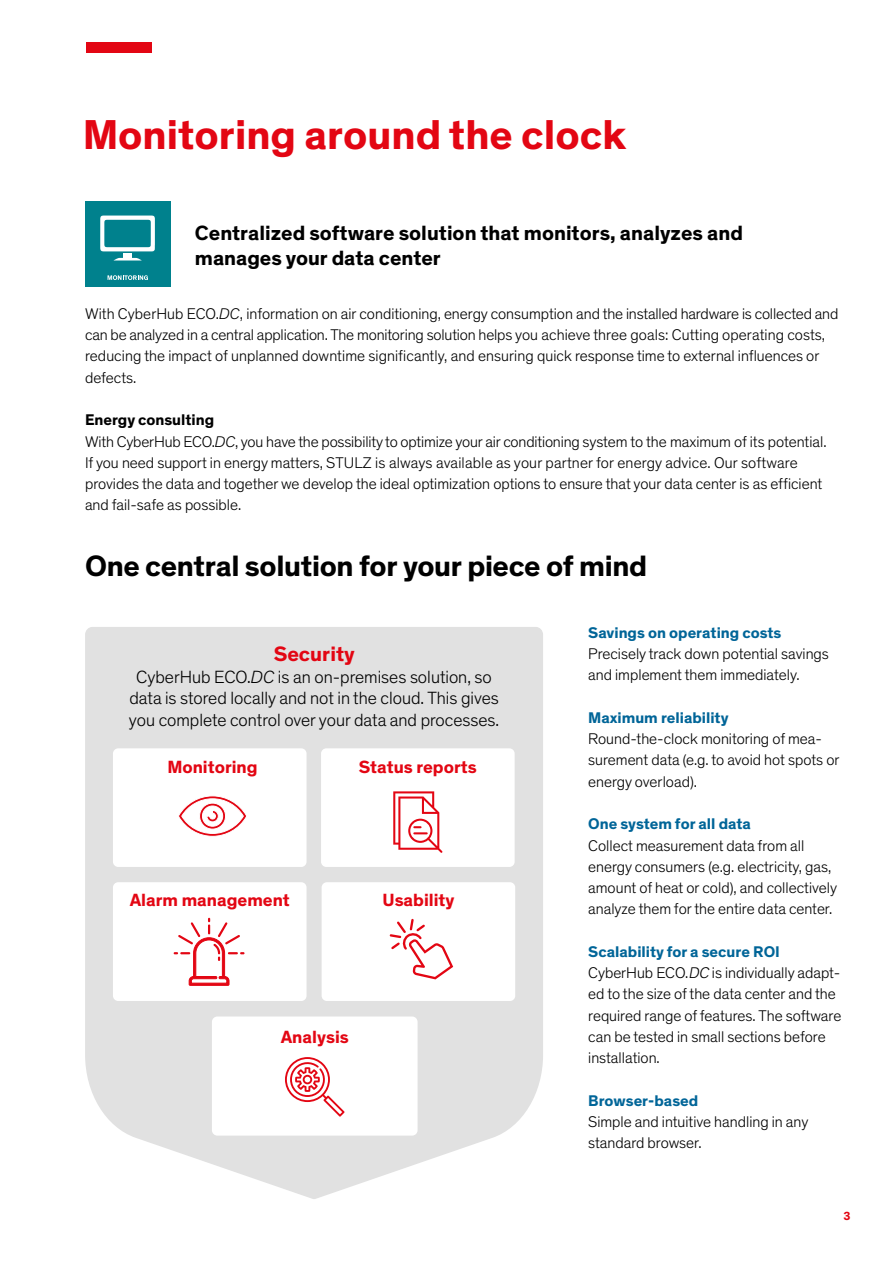
<style>
.page{position:relative;width:893px;height:1263px;background:#fff}
.page>*{position:absolute;margin:0;border:0;box-sizing:border-box;transform-origin:0 0}
.t1{font:700 42.45px "Theinhardt";color:#e30613}
.t2{font:700 30px "Theinhardt";letter-spacing:-.015em;color:#000}
.t3{font:700 21.3px "Theinhardt";color:#e30613}
.t4{font:700 21px/25.2px "Theinhardt";color:#000}
.t5{font:300 18px/21.6px "Theinhardt";color:#000;text-align:center}
.t6{font:700 18px "Theinhardt";color:#e30613}
.t7{font:300 15.75px/21.3px "Theinhardt";color:#000}
.t8{font:700 15.75px "Theinhardt";color:#006598}
.t9{font:700 12px "Theinhardt";color:#e30613}
.s1{font-style:italic}
.s2{font-weight:700}
.s3{font-weight:700;color:#006598}
</style>
<div class="page">
<div style="left:85px;top:201px;width:85px;height:85px;background:#00818d"></div>
<svg style="left:114px;top:258px;width:27px;height:2px"></svg>
<div style="left:123px;top:253px;width:9px;height:6px;background:#fff"></div>
<svg style="left:100px;top:216px;width:55px;height:35px"></svg>
<svg style="left:108px;top:275px;width:40px;height:5px"></svg>
<div style="left:86px;top:43px;width:65px;height:10px;background:#e30613"></div>
<svg style="left:85px;top:627px;width:458px;height:572px;background:#e5e5e5"></svg>
<div style="left:212px;top:1016px;width:206px;height:119px;background:#fff;border-radius:5px"></div>
<svg style="left:285px;top:1057px;width:59px;height:59px"></svg>
<div style="left:321px;top:748px;width:194px;height:119px;background:#fff;border-radius:5px"></div>
<div style="left:322px;top:882px;width:193px;height:119px;background:#fff;border-radius:5px"></div>
<div style="left:113px;top:748px;width:194px;height:119px;background:#fff;border-radius:5px"></div>
<svg style="left:179px;top:796px;width:67px;height:40px"></svg>
<div style="left:113px;top:882px;width:194px;height:119px;background:#fff;border-radius:5px"></div>
<svg style="left:393px;top:791px;width:49px;height:62px"></svg>
<svg style="left:389px;top:918px;width:64px;height:61px"></svg>
<svg style="left:174px;top:918px;width:71px;height:67px"></svg>
<h1 class="t1" style="left:83px;top:108px;width:545px">Monitoring around the clock</h1>
<h3 class="t4" style="left:195px;top:220px;width:550px">Centralized software solution that monitors, analyzes and manages your data center</h3>
<p class="t7" style="left:85px;top:303px;width:755px">With CyberHub ECO.<span class="s1">DC</span>, information on air conditioning, energy consumption and the installed hardware is collected and can be analyzed in a central application. The monitoring solution helps you achieve three goals: Cutting operating costs, reducing the impact of unplanned downtime significantly, and ensuring quick response time to external influences or defects.</p>
<p class="t7" style="left:85px;top:410px;width:743px"><span class="s2">Energy consulting<br></span>With CyberHub ECO.<span class="s1">DC</span>, you have the possibility to optimize your air conditioning system to the maximum of its potential.<br>If you need support in energy matters, STULZ is always available as your partner for energy advice. Our software provides the data and together we develop the ideal optimization options to ensure that your data center is as efficient and fail-safe as possible.</p>
<h2 class="t2" style="left:85px;top:548px;width:564px">One central solution for your piece of mind</h2>
<h3 class="t3" style="left:274px;top:641px;width:83px">Security</h3>
<p class="t5" style="left:129px;top:666px;width:372px">CyberHub ECO.<span class="s1">DC</span> is an on-premises solution, so data is stored locally and not in the cloud. This gives you complete control over your data and processes.</p>
<p class="t6" style="left:167px;top:756px;width:92px">Monitoring</p>
<p class="t6" style="left:130px;top:889px;width:162px">Alarm management</p>
<p class="t6" style="left:359px;top:756px;width:119px">Status reports</p>
<p class="t6" style="left:383px;top:889px;width:74px">Usability</p>
<p class="t6" style="left:281px;top:1026px;width:70px">Analysis</p>
<p class="t8" style="left:588px;top:623px;width:195px">Savings on operating costs</p>
<p class="t7" style="left:588px;top:643px;width:242px">Precisely track down potential savings and implement them immediately.</p>
<p class="t8" style="left:588px;top:708px;width:142px">Maximum reliability</p>
<p class="t7" style="left:588px;top:728px;width:253px">Round-the-clock monitoring of mea&shy;surement data (e.g. to avoid hot spots or energy overload).</p>
<p class="t8" style="left:588px;top:814px;width:164px">One system for all data</p>
<p class="t7" style="left:588px;top:835px;width:250px">Collect measurement data from all energy consumers (e.g. electricity, gas, amount of heat or cold), and collectively analyze them for the entire data center.</p>
<p class="t7" style="left:588px;top:941px;width:255px"><span class="s3">Scalability for a secure ROI </span>CyberHub ECO.<span class="s1">DC</span> is individually adapt&shy;ed to the size of the data center and the required range of features. The software can be tested in small sections before installation.</p>
<p class="t8" style="left:588px;top:1090px;width:112px">Browser-based</p>
<p class="t7" style="left:588px;top:1111px;width:222px">Simple and intuitive handling in any standard browser.</p>
<p class="t9" style="left:843px;top:1209px;width:9px">3</p>
</div>
